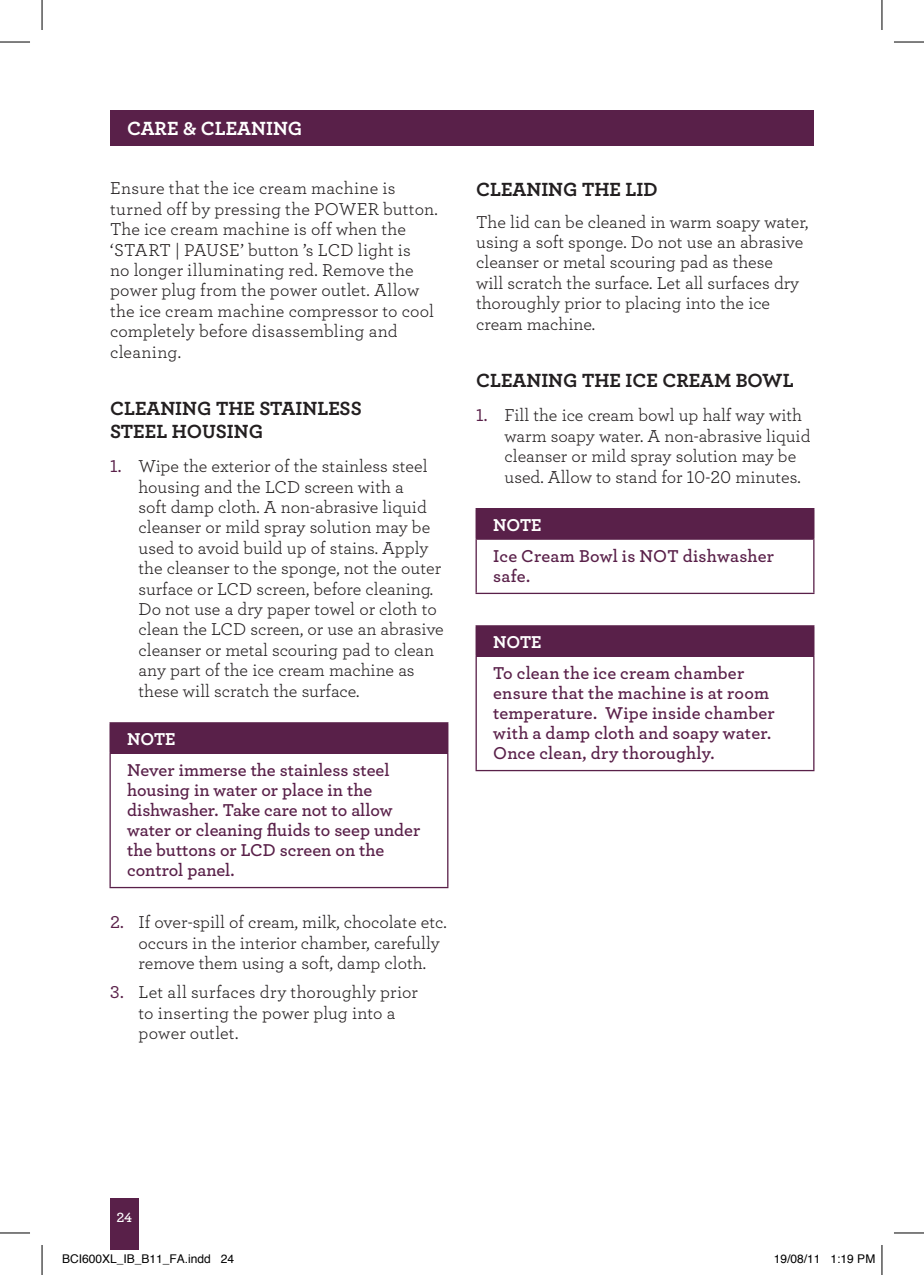
<style>
.page{position:relative;width:924px;height:1275px;background:#fff}
.page>*{position:absolute;margin:0;border:0;box-sizing:border-box;transform-origin:0 0}
.t1{font:20px "Archer Bold LF";color:#231f20}
.t2{font:20px "Archer Bold LF";color:#fff}
.t3{font:18px/20.4px "Archer Book LF";color:#231f20}
.t4{font:18px/20px "Archer Semibold LF";color:#592049}
.t5{font:18px "Archer Bold LF";color:#fff}
.t6{font:14px "Archer Semibold LF";color:#fff}
.t7{font:12px "Helvetica";color:#000}
.s1{font-family:"Archer Medium LF";color:#592049}
</style>
<div class="page">
<div style="left:110px;top:1199px;width:28px;height:51px;background:#592049"></div>
<div style="left:110px;top:110px;width:703px;height:36px;background:#592049"></div>
<div style="left:110px;top:723px;width:337px;height:30px;background:#592049"></div>
<hr style="left:109px;top:723px;width:2px;height:29px;background:#592049">
<svg style="left:447px;top:723px;width:1px;height:29px"></svg>
<hr style="left:109px;top:722px;width:339px;height:1px;background:#592049">
<hr style="left:109px;top:754px;width:2px;height:133px;background:#592049">
<hr style="left:447px;top:754px;width:1px;height:133px;background:#592049">
<hr style="left:109px;top:887px;width:339px;height:1px;background:#592049">
<hr style="left:109px;top:752px;width:339px;height:2px;background:#592049">
<div style="left:476px;top:509px;width:337px;height:30px;background:#592049"></div>
<svg style="left:475px;top:509px;width:1px;height:29px"></svg>
<hr style="left:812px;top:509px;width:2px;height:29px;background:#592049">
<hr style="left:475px;top:508px;width:339px;height:1px;background:#592049">
<hr style="left:475px;top:540px;width:1px;height:53px;background:#592049">
<hr style="left:812px;top:540px;width:2px;height:53px;background:#592049">
<hr style="left:475px;top:593px;width:339px;height:1px;background:#592049">
<hr style="left:475px;top:538px;width:339px;height:2px;background:#592049">
<div style="left:476px;top:626px;width:337px;height:30px;background:#592049"></div>
<svg style="left:475px;top:626px;width:1px;height:29px"></svg>
<hr style="left:812px;top:626px;width:2px;height:29px;background:#592049">
<hr style="left:475px;top:625px;width:339px;height:1px;background:#592049">
<hr style="left:475px;top:657px;width:1px;height:113px;background:#592049">
<hr style="left:812px;top:657px;width:2px;height:113px;background:#592049">
<hr style="left:475px;top:770px;width:339px;height:1px;background:#592049">
<hr style="left:475px;top:655px;width:339px;height:2px;background:#592049">
<hr style="left:0;top:42px;width:30px;height:1px;background:#000">
<hr style="left:893px;top:42px;width:30px;height:1px;background:#000">
<hr style="left:0;top:1232px;width:30px;height:1px;background:#000">
<hr style="left:893px;top:1232px;width:30px;height:1px;background:#000">
<hr style="left:42px;top:0;width:1px;height:30px;background:#000">
<hr style="left:42px;top:1245px;width:1px;height:30px;background:#000">
<hr style="left:881px;top:0;width:1px;height:30px;background:#000">
<hr style="left:881px;top:1245px;width:1px;height:30px;background:#000">
<p class="t2" style="left:151px;top:115px;width:40px">GE HEA</p>
<p class="t2" style="left:222px;top:115px;width:66px">DER.....</p>
<p class="t2" style="left:127px;top:115px;width:177px">PACARE &amp; CLEANING</p>
<p class="t3" style="left:110px;top:178px;width:329px">Ensure that the ice cream machine is turned off by pressing the POWER button.<br>The ice cream machine is off when the ‘START | PAUSE’ button ’s LCD light is<br>no longer illuminating red. Remove the power plug from the power outlet. Allow the ice cream machine compressor to cool completely before disassembling and cleaning.</p>
<p class="t1" style="left:110px;top:395px;width:28px">CLEANING</p>
<p class="t1" style="left:216px;top:395px;width:14px">THE</p>
<p class="t1" style="left:259px;top:395px;width:21px">STAINLESS</p>
<p class="t1" style="left:110px;top:418px;width:13px">STEEL</p>
<p class="t1" style="left:172px;top:418px;width:8px">HOUSING</p>
<p class="t3" style="left:138px;top:455px;width:307px;text-indent:-28px"><span class="s1">1.</span> Wipe the exterior of the stainless steel housing and the LCD screen with a<br>soft damp cloth. A non-abrasive liquid cleanser or mild spray solution may be used to avoid build up of stains. Apply the cleanser to the sponge, not the outer surface or LCD screen, before cleaning.<br>Do not use a dry paper towel or cloth to clean the LCD screen, or use an abrasive cleanser or metal scouring pad to clean any part of the ice cream machine as these will scratch the surface.</p>
<p class="t5" style="left:127px;top:728px;width:50px">NOTE</p>
<p class="t4" style="left:127px;top:759px;width:294px">Never immerse the stainless steel housing in water or place in the dishwasher. Take care not to allow water or cleaning fluids to seep under the buttons or LCD screen on the control panel.</p>
<p class="t3" style="left:138px;top:911px;width:309px;text-indent:-28px"><span class="s1">2.</span> If over-spill of cream, milk, chocolate etc. occurs in the interior chamber, carefully remove them using a soft, damp cloth.</p>
<p class="t3" style="left:138px;top:981px;width:281px;text-indent:-28px"><span class="s1">3.</span> Let all surfaces dry thoroughly prior to inserting the power plug into a power outlet.</p>
<p class="t1" style="left:476px;top:177px;width:28px">CLEANING</p>
<p class="t1" style="left:582px;top:177px;width:14px">THE</p>
<p class="t1" style="left:625px;top:177px;width:34px">LI D</p>
<p class="t3" style="left:476px;top:211px;width:334px">The lid can be cleaned in warm soapy water, using a soft sponge. Do not use an abrasive cleanser or metal scouring pad as these<br>will scratch the surface. Let all surfaces dry thoroughly prior to placing into the ice cream machine.</p>
<p class="t1" style="left:476px;top:367px;width:28px">CLEANING</p>
<p class="t1" style="left:582px;top:367px;width:14px">THE</p>
<p class="t1" style="left:625px;top:367px;width:52px">ICE CREAM</p>
<p class="t1" style="left:735px;top:367px;width:28px">BOWL</p>
<p class="t3" style="left:504px;top:405px;width:307px;text-indent:-28px"><span class="s1">1.</span> Fill the ice cream bowl up half way with warm soapy water. A non-abrasive liquid cleanser or mild spray solution may be used. Allow to stand for 10-20 minutes.</p>
<p class="t5" style="left:493px;top:514px;width:50px">NOTE</p>
<p class="t4" style="left:493px;top:545px;width:282px">Ice Cream Bowl is NOT dishwasher safe.</p>
<p class="t5" style="left:493px;top:631px;width:50px">NOTE</p>
<p class="t4" style="left:493px;top:662px;width:283px">To clean the ice cream chamber ensure that the machine is at room temperature. Wipe inside chamber with a damp cloth and soapy water.<br>Once clean, dry thoroughly.</p>
<p class="t6" style="left:116px;top:1208px;width:17px">24</p>
<p class="t7" style="left:62px;top:1249px;width:174px">BCI600XL_IB_B11_FA.indd 24</p>
<p class="t7" style="left:773px;top:1249px;width:103px">19/08/11 1:19 PM</p>
</div>
